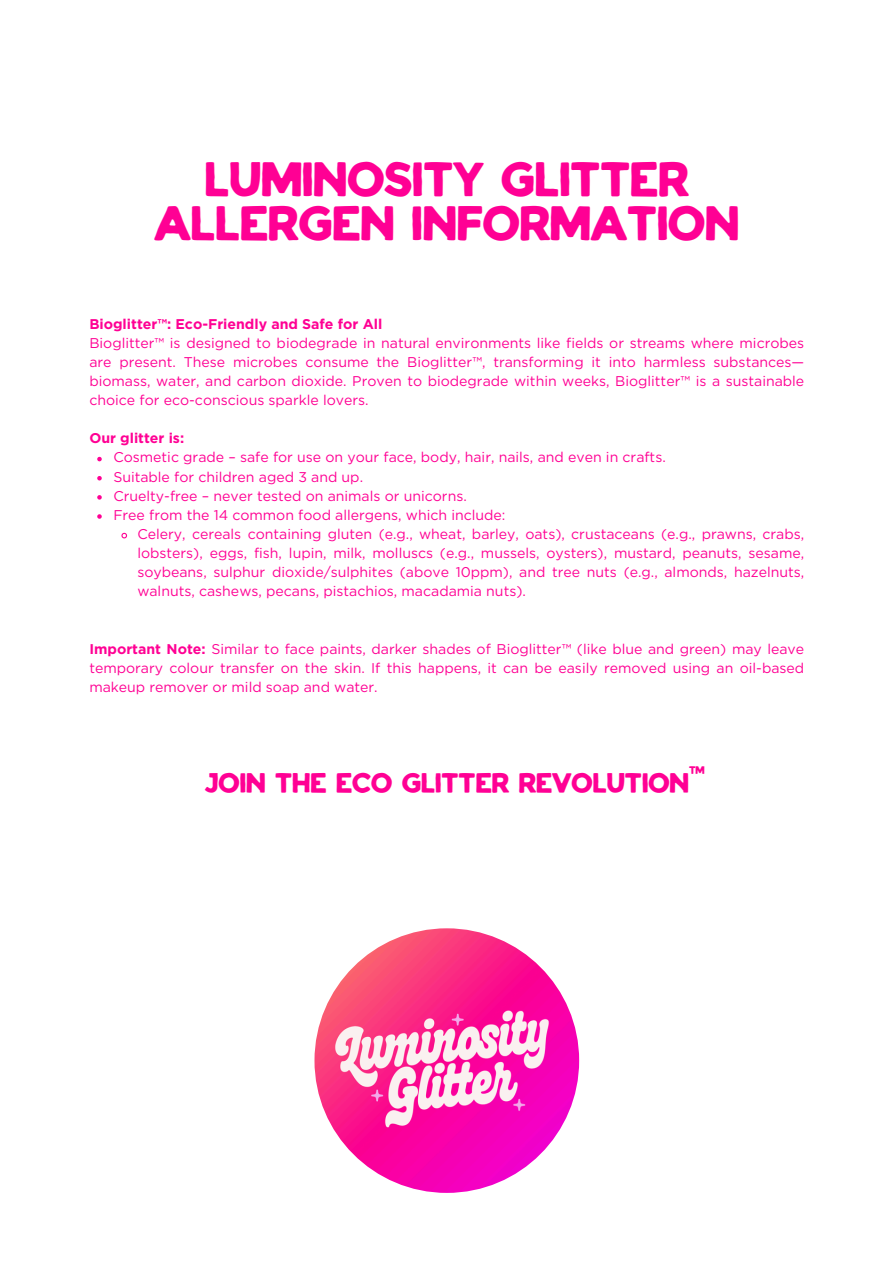
<style>
.page{position:relative;width:894px;height:1264px;background:#fff}
.page>*{position:absolute;margin:0;border:0;box-sizing:border-box;transform-origin:0 0}
.t1{font:47.25px/43.8px "HURSTONTYPE";color:#ff0094;text-align:center}
.t2{font:27px "HURSTONTYPE";color:#ff0094}
.t3{font:14.1px/19.2px "Gotham";color:#ff0094;text-align:justify}
.t4{font:700 14.1px "Gotham";color:#ff0094}
.t5{font:10.5px "HURSTONTYPE";color:#ff0094}
.s1{font-weight:700}
</style>
<div class="page">
<img style="left:314px;top:928px;width:265px;height:264px;border-radius:50%">
<svg style="left:97px;top:457px;width:5px;height:4px"></svg>
<svg style="left:97px;top:476px;width:5px;height:4px"></svg>
<svg style="left:97px;top:495px;width:5px;height:4px"></svg>
<svg style="left:97px;top:514px;width:5px;height:4px"></svg>
<svg style="left:121px;top:532px;width:7px;height:7px"></svg>
<h4 class="t1" style="left:154px;top:163px;width:586px">LUMINOSITY GLITTER<br>ALLERGEN INFORMATION</h4>
<h3 class="t3" style="left:89px;top:314px;width:716px;text-align:left"><span class="s1">Bioglitter™: Eco-Friendly and Safe for All<br></span>Bioglitter™ is designed to biodegrade in natural environments like fields or streams where microbes are present. These microbes consume the Bioglitter™, transforming it into harmless substances— biomass, water, and carbon dioxide. Proven to biodegrade within weeks, Bioglitter™ is a sustainable choice for eco-conscious sparkle lovers.</h3>
<p class="t4" style="left:89px;top:430px;width:96px">Our glitter is:</p>
<p class="t3" style="left:113px;top:448px;width:554px">Cosmetic grade – safe for use on your face, body, hair, nails, and even in crafts.</p>
<p class="t3" style="left:113px;top:467px;width:251px">Suitable for children aged 3 and up.</p>
<p class="t3" style="left:113px;top:486px;width:355px">Cruelty-free – never tested on animals or unicorns.</p>
<p class="t3" style="left:113px;top:505px;width:393px">Free from the 14 common food allergens, which include:</p>
<h4 class="t3" style="left:137px;top:524px;width:668px">Celery, cereals containing gluten (e.g., wheat, barley, oats), crustaceans (e.g., prawns, crabs, lobsters), eggs, fish, lupin, milk, molluscs (e.g., mussels, oysters), mustard, peanuts, sesame, soybeans, sulphur dioxide/sulphites (above 10ppm), and tree nuts (e.g., almonds, hazelnuts, walnuts, cashews, pecans, pistachios, macadamia nuts).</h4>
<h2 class="t3" style="left:89px;top:639px;width:716px"><span class="s1">Important Note:</span> Similar to face paints, darker shades of Bioglitter™ (like blue and green) may leave temporary colour transfer on the skin. If this happens, it can be easily removed using an oil-based makeup remover or mild soap and water.</h2>
<p class="t5" style="left:688px;top:765px;width:17px">tm</p>
<p class="t2" style="left:204px;top:772px;width:485px">JOIN THE ECO GLITTER REVOLUTION</p>
</div>
